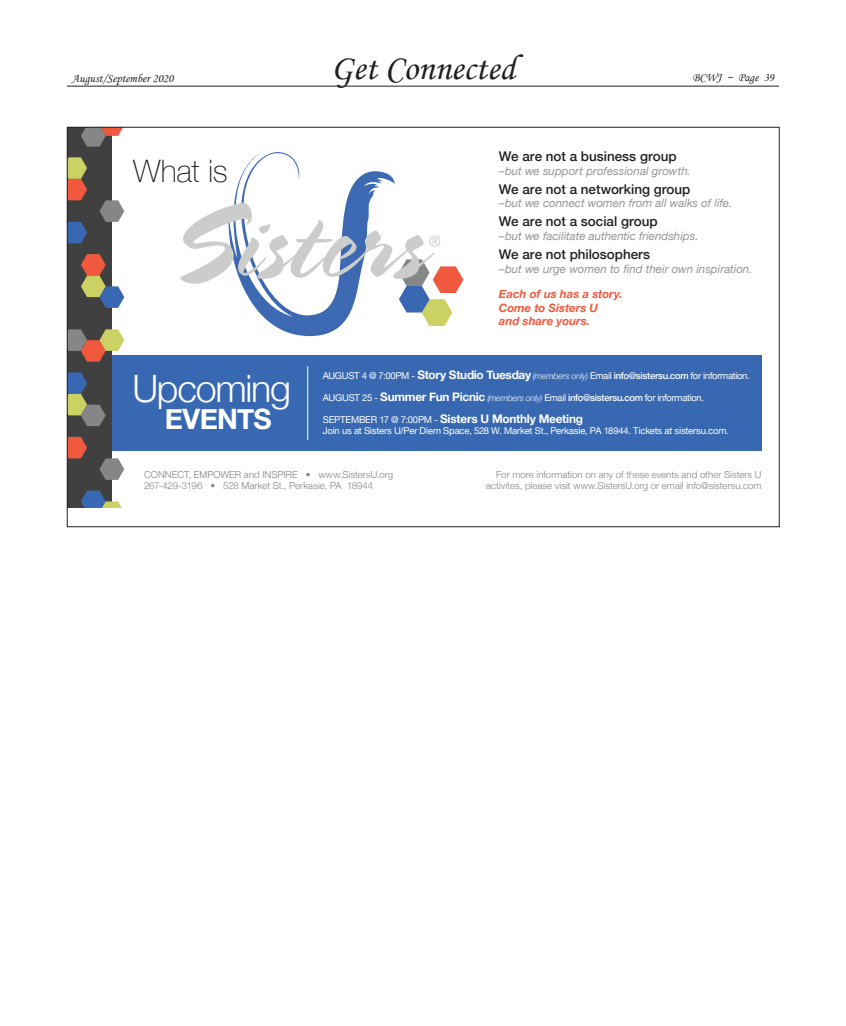
<style>
.page{position:relative;width:846px;height:1026px;background:#fff}
.page>*{position:absolute;margin:0;border:0;box-sizing:border-box;transform-origin:0 0}
.t1{font:300 37.7px "Helvetica Neue";letter-spacing:-.035em;color:#fff}
.t2{font:36px "Monotype Corsiva";color:#231f20}
.t3{font:100 30.9px "Helvetica Neue";letter-spacing:-.01em;color:#231f20}
.t4{font:700 28.1px "Helvetica Neue";letter-spacing:-.025em;color:#fff}
.t5{font:500 13.4px "Helvetica Neue";color:#231f20}
.t6{font:12px "Monotype Corsiva";color:#231f20}
.t7{font:700 11.8px "Helvetica Neue";letter-spacing:-.02em;color:#fff}
.t8{font:italic 11.5px "Helvetica Neue";color:#939598}
.t9{font:italic 700 11.5px/13.8px "Helvetica Neue";letter-spacing:-.005em;color:#f0593e}
.t10{font:300 9.6px/11.5px "Helvetica Neue";letter-spacing:.005em;color:#808285}
.t11{font:9.5px "Helvetica Neue";letter-spacing:-.025em;color:#fff}
.s1{font-weight:700;font-size:11.8px}
.s2{font-weight:300;font-style:italic;font-size:8.6px}
.s3{font-weight:500}
.s4{font-weight:400;font-size:9.5px}
</style>
<div class="page">
<hr style="left:67px;top:86px;width:712px;height:1px;background:#231f20">
<svg style="left:181px;top:152px;width:282px;height:184px"></svg>
<div style="left:67px;top:355px;width:695px;height:96px;background:#3968b2"></div>
<div style="left:67px;top:127px;width:44px;height:380px;background:#404040"></div>
<svg style="left:69px;top:157px;width:18px;height:43px"></svg>
<svg style="left:69px;top:222px;width:18px;height:21px"></svg>
<svg style="left:69px;top:437px;width:18px;height:21px"></svg>
<svg style="left:69px;top:372px;width:37px;height:54px"></svg>
<svg style="left:81px;top:129px;width:41px;height:18px"></svg>
<svg style="left:99px;top:200px;width:25px;height:22px"></svg>
<svg style="left:81px;top:254px;width:43px;height:54px"></svg>
<svg style="left:69px;top:329px;width:55px;height:33px"></svg>
<svg style="left:99px;top:458px;width:25px;height:22px"></svg>
<svg style="left:81px;top:491px;width:41px;height:16px"></svg>
<hr style="left:308px;top:366px;width:1px;height:74px;background:#fff">
<p class="t6" style="left:72px;top:71px;width:103px">August/September 2020</p>
<h3 class="t3" style="left:133px;top:147px;width:96px">What is</h3>
<h1 class="t1" style="left:133px;top:358px;width:160px">Upcoming</h1>
<h3 class="t4" style="left:165px;top:396px;width:109px">EVENTS</h3>
<h2 class="t2" style="left:331px;top:46px;width:186px">Get Connected</h2>
<p class="t6" style="left:692px;top:70px;width:83px">BCWJ ~ Page 39</p>
<h3 class="t5" style="left:499px;top:145px;width:179px">We are not a business group</h3>
<p class="t8" style="left:499px;top:162px;width:193px">–but we support professional growth.</p>
<h3 class="t5" style="left:499px;top:178px;width:193px">We are not a networking group</h3>
<p class="t8" style="left:499px;top:195px;width:235px">–but we connect women from all walks of life.</p>
<h3 class="t5" style="left:499px;top:211px;width:160px">We are not a social group</h3>
<p class="t8" style="left:499px;top:228px;width:201px">–but we facilitate authentic friendships.</p>
<h3 class="t5" style="left:499px;top:244px;width:153px">We are not philosophers</h3>
<p class="t8" style="left:499px;top:261px;width:255px">–but we urge women to find their own inspiration.</p>
<p class="t9" style="left:499px;top:287px;width:125px">Each of us has a story.<br>Come to Sisters U<br>and share yours.</p>
<p class="t11" style="left:323px;top:369px;width:429px">AUGUST 4 @ 7:00PM - <span class="s1">Story Studio Tuesday</span> <span class="s2">(members only)</span> Email <span class="s3">info@sistersu.com</span> for information.</p>
<p class="t11" style="left:323px;top:391px;width:383px">AUGUST 25 - <span class="s1">Summer Fun Picnic</span> <span class="s2">(members only)</span> Email <span class="s3">info@sistersu.com</span> for information.</p>
<p class="t7" style="left:323px;top:409px;width:262px"><span class="s4">SEPTEMBER 17 @ 7:00PM -</span> Sisters U Monthly Meeting</p>
<p class="t11" style="left:323px;top:424px;width:408px">Join us at Sisters U/Per Diem Space, 528 W. Market St., Perkasie, PA 18944. Tickets at sistersu.com.</p>
<p class="t10" style="left:144px;top:468px;width:251px">CONNECT, EMPOWER and INSPIRE • www.SistersU.org<br>267-429-3196 • 528 Market St., Perkasie, PA 18944</p>
<p class="t10" style="left:486px;top:468px;width:277px;text-align:right">For more information on any of these events and other Sisters U activites, please visit www.SistersU.org or email info@sistersu.com</p>
</div>
